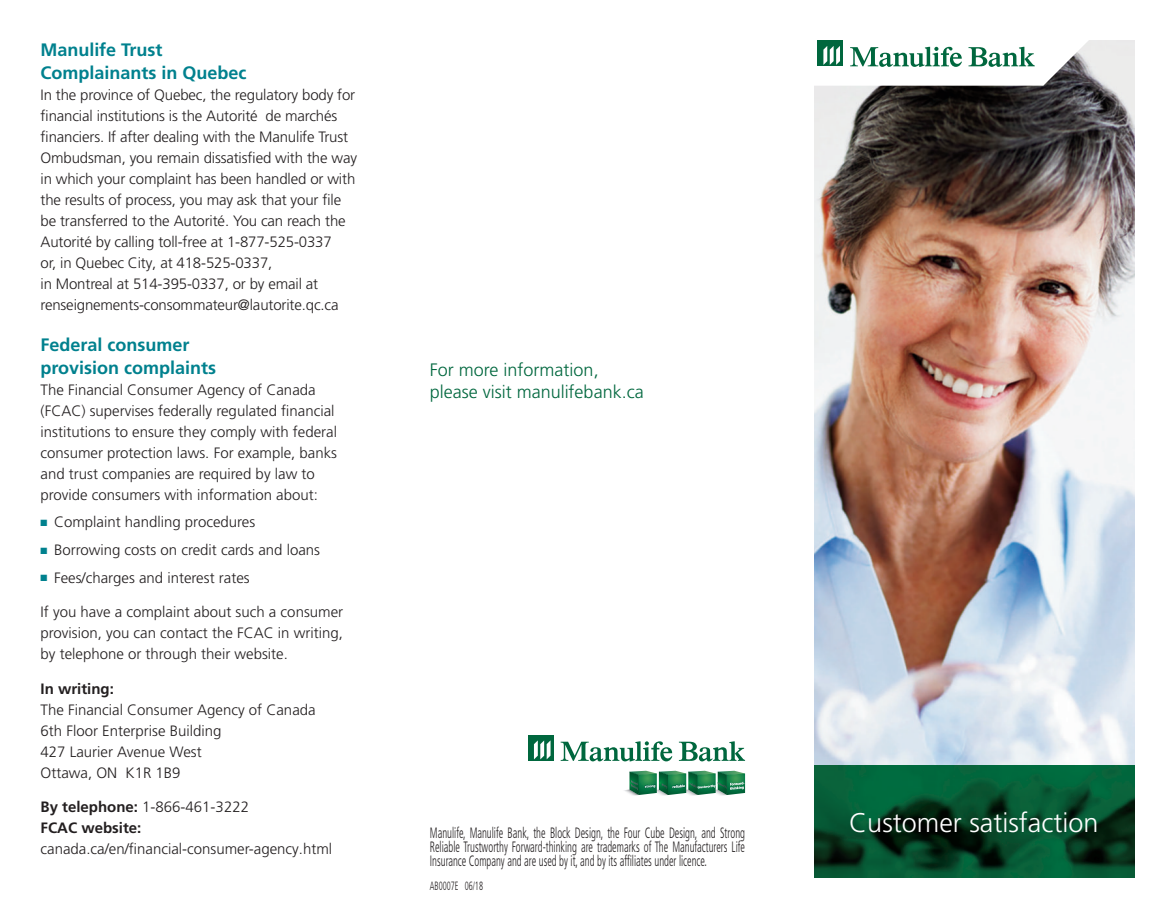
<style>
.page{position:relative;width:1175px;height:918px;background:#fff}
.page>*{position:absolute;margin:0;border:0;box-sizing:border-box;transform-origin:0 0}
.t1{font:300 27px "Frutiger LT Pro";color:#fff}
.t2{font:700 18px/22.5px "Frutiger LT Pro";color:#00818e}
.t3{font:300 18px/22.5px "Frutiger LT Pro";color:#00673e}
.t4{font:300 15px/21px "Frutiger LT Pro";color:#231f20}
.t5{font:300 condensed 15px/14.2px "Frutiger LT Pro";color:#231f20;text-align:justify;scale:.7 1}
.t6{font:700 15px/21px "Frutiger LT Pro";color:#231f20}
.t7{font:300 condensed 12px "Frutiger LT Pro";color:#231f20;scale:.7 1}
.s1{color:#00818e}
.s2{font-weight:300}
</style>
<div class="page">
<img style="left:814px;top:40px;width:320px;height:726px">
<img style="left:814px;top:766px;width:320px;height:111px">
<svg style="left:528px;top:735px;width:218px;height:61px"></svg>
<svg style="left:814px;top:40px;width:315px;height:46px"></svg>
<p class="t2" style="left:40px;top:41px;width:208px">Manulife Trust<br>Complainants in Quebec</p>
<p class="t4" style="left:40px;top:86px;width:318px">In the province of Quebec, the regulatory body for financial institutions is the Autorité de marchés financiers. If after dealing with the Manulife Trust Ombudsman, you remain dissatisfied with the way in which your complaint has been handled or with the results of process, you may ask that your file be transferred to the Autorité. You can reach the Autorité by calling toll-free at 1-877-525-0337<br>or, in Quebec City, at 418-525-0337,<br>in Montreal at 514-395-0337, or by email at renseignements-consommateur@lautorite.qc.ca</p>
<p class="t2" style="left:40px;top:336px;width:177px">Federal consumer provision complaints</p>
<p class="t4" style="left:40px;top:381px;width:298px">The Financial Consumer Agency of Canada (FCAC) supervises federally regulated financial institutions to ensure they comply with federal consumer protection laws. For example, banks and trust companies are required by law to provide consumers with information about:</p>
<p class="t4" style="left:41px;top:513px;width:216px"><span class="s1">■</span> Complaint handling procedures</p>
<p class="t4" style="left:41px;top:541px;width:281px"><span class="s1">■</span> Borrowing costs on credit cards and loans</p>
<p class="t4" style="left:41px;top:569px;width:211px"><span class="s1">■</span> Fees/charges and interest rates</p>
<p class="t4" style="left:40px;top:603px;width:304px;text-align:justify">If you have a complaint about such a consumer provision, you can contact the FCAC in writing, by telephone or through their website.</p>
<p class="t6" style="left:40px;top:680px;width:75px">In writing:</p>
<p class="t4" style="left:40px;top:701px;width:277px">The Financial Consumer Agency of Canada<br>6th Floor Enterprise Building<br>427 Laurier Avenue West<br>Ottawa, ON K1R 1B9</p>
<p class="t6" style="left:40px;top:798px;width:210px">By telephone: <span class="s2">1-866-461-3222<br></span>FCAC website:</p>
<p class="t4" style="left:40px;top:840px;width:293px">canada.ca/en/financial-consumer-agency.html</p>
<p class="t3" style="left:430px;top:360px;width:215px">For more information, please visit manulifebank.ca</p>
<p class="t5" style="left:430px;top:827px;width:452px">Manulife, Manulife Bank, the Block Design, the Four Cube Design, and Strong Reliable Trustworthy Forward-thinking are trademarks of The Manufacturers Life Insurance Company and are used by it, and by its affiliates under licence.</p>
<p class="t7" style="left:430px;top:882px;width:77px">AB0007E 06/18</p>
<h1 class="t1" style="left:849px;top:813px;width:250px">Customer satisfaction</h1>
</div>
